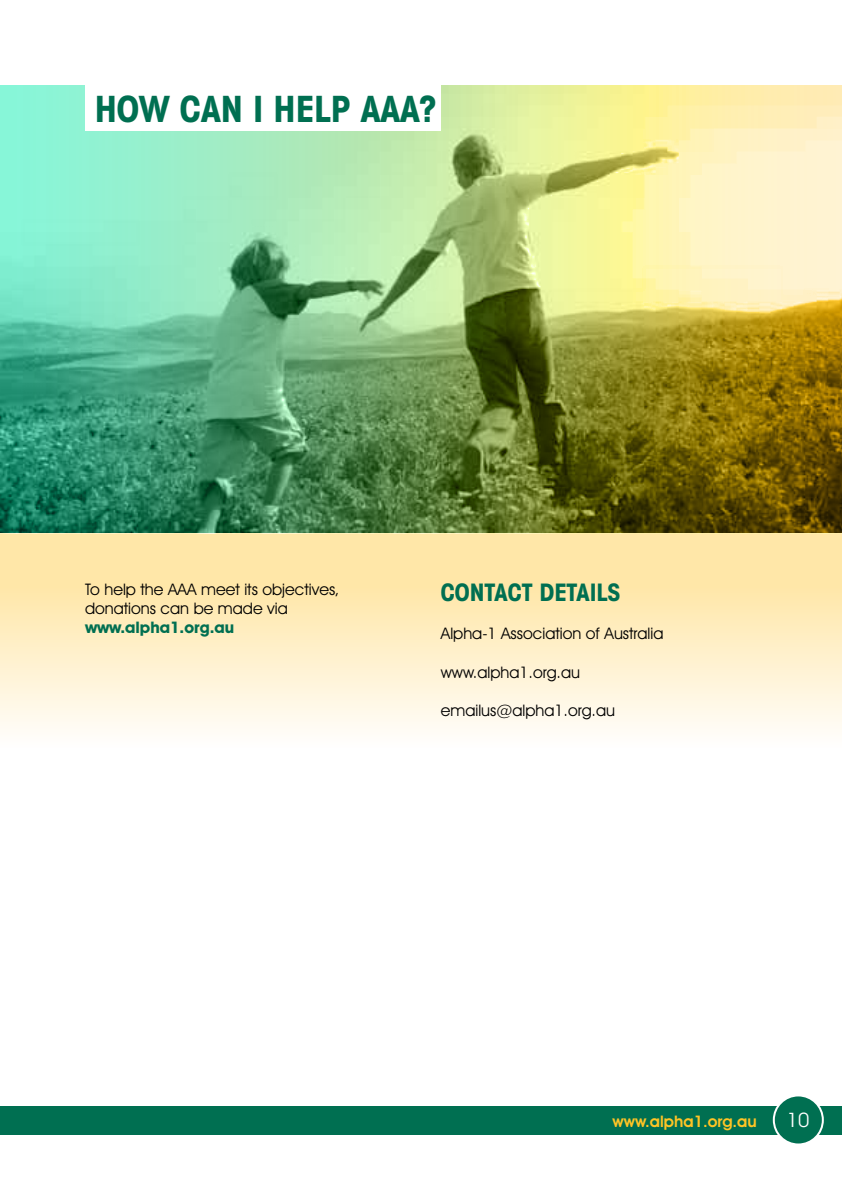
<style>
.page{position:relative;width:842px;height:1191px;background:#fff}
.page>*{position:absolute;margin:0;border:0;box-sizing:border-box;transform-origin:0 0}
.t1{font:700 condensed 36px "Avant Garde IT Cby BT";color:#006f51}
.t2{font:700 condensed 24px "Avant Garde IT Cby BT";color:#006f51}
.t3{font:20px "Avant Garde IT Cby BT";color:#fff}
.t4{font:16px/19.2px "Avant Garde IT Cby BT";color:#000}
.t5{font:700 16px "Avant Garde IT Cby BT";color:#006f51}
.t6{font:600 16px "Avant Garde IT Cby BT";color:#ffc425}
</style>
<div class="page">
<div style="left:0;top:533px;width:842px;height:214px;background:linear-gradient(to bottom,#ffe298,#fffcf8)"></div>
<img style="left:0;top:85px;width:842px;height:448px">
<div style="left:85px;top:0;width:356px;height:130px;background:#fff"></div>
<div style="left:0;top:1106px;width:842px;height:28px;background:#006f51"></div>
<div style="left:774px;top:1095px;width:49px;height:49px;background:#006f51;border-radius:50%"></div>
<div style="left:773px;top:1094px;width:51px;height:51px;border:2px solid #fff;border-radius:50%"></div>
<h1 class="t1" style="left:95px;top:87px;width:343px">HOW CAN I HELP AAA?</h1>
<p class="t4" style="left:85px;top:579px;width:256px">To help the AAA meet its objectives, donations can be made via</p>
<p class="t5" style="left:85px;top:617px;width:151px">www.alpha1.org.au</p>
<h2 class="t2" style="left:441px;top:577px;width:111px">CONTACTDETAI</h2>
<h2 class="t2" style="left:596px;top:577px;width:25px">LS</h2>
<p class="t4" style="left:441px;top:623px;width:224px">Alpha-1 Association of Australia</p>
<p class="t4" style="left:441px;top:662px;width:141px">www.alpha1.org.au</p>
<p class="t4" style="left:441px;top:700px;width:176px">emailus@alpha1.org.au</p>
<p class="t6" style="left:613px;top:1111px;width:146px">www.alpha1.org.au</p>
<p class="t3" style="left:787px;top:1108px;width:24px">10</p>
</div>
